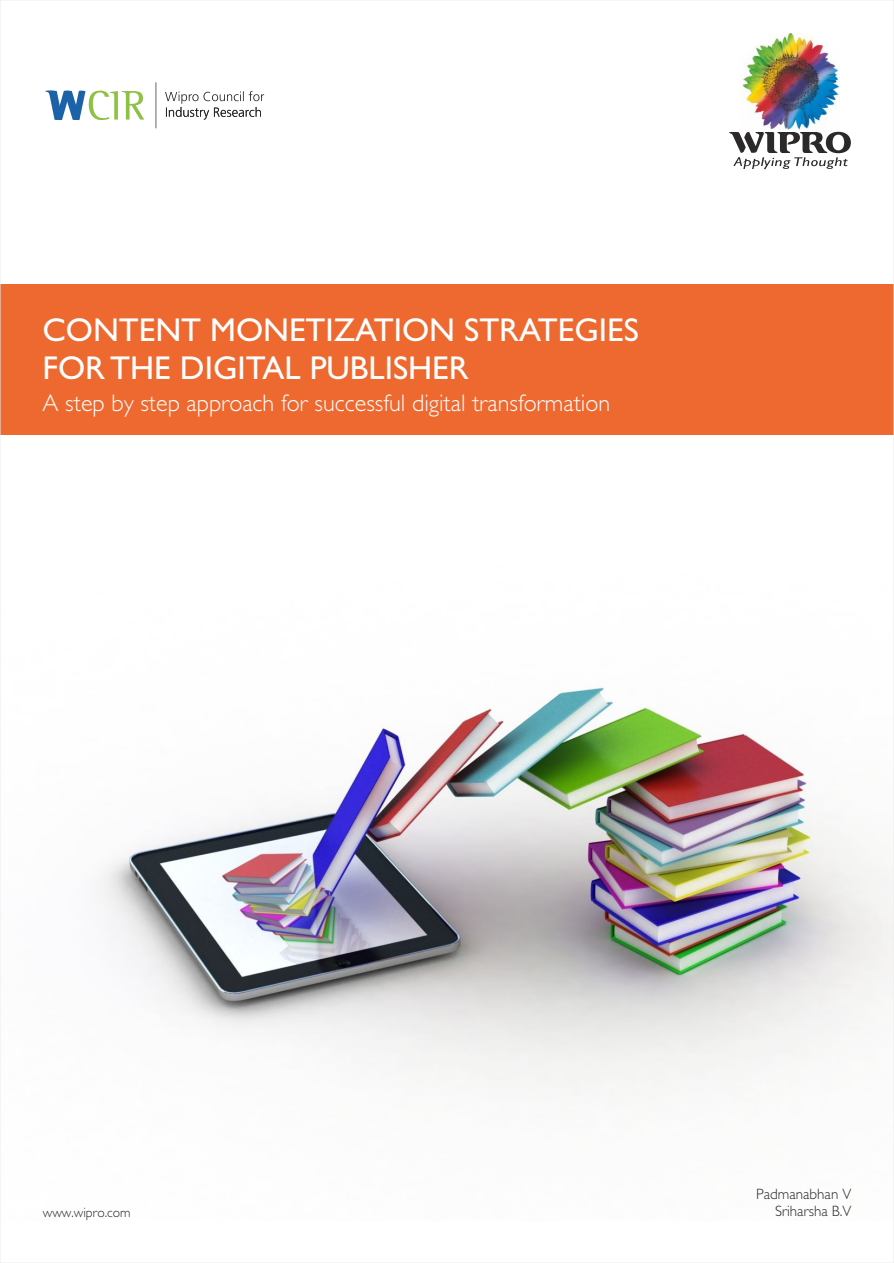
<style>
.page{position:relative;width:894px;height:1263px;background:#fff}
.page>*{position:absolute;margin:0;border:0;box-sizing:border-box;transform-origin:0 0}
.t1{font:33px/38.2px "Gill Sans";color:#fff}
.t2{font:300 24px "Gill Sans";color:#fff}
.t3{font:300 15px/17.2px "Gill Sans";color:#2b2929;text-align:right}
.t4{font:300 13.5px "Gill Sans";color:#2b2929}
</style>
<div class="page">
<div style="left:0;top:284px;width:893px;height:150px;background:#ed6930"></div>
<img style="left:99px;top:687px;width:792px;height:411px">
<img style="left:84px;top:91px;width:60px;height:29px">
<img style="left:83px;top:91px;width:1px;height:12px">
<img style="left:82px;top:91px;width:1px;height:17px">
<img style="left:81px;top:91px;width:1px;height:21px">
<img style="left:45px;top:91px;width:36px;height:29px">
<hr style="left:155px;top:82px;width:1px;height:46px;background:#696969">
<svg style="left:165px;top:91px;width:99px;height:28px"></svg>
<img style="left:740px;top:33px;width:99px;height:97px">
<svg style="left:729px;top:132px;width:121px;height:37px"></svg>
<h1 class="t1" style="left:43px;top:314px;width:597px">CONTENT MONETIZATION STRATEGIES<br>FOR THE DIGITAL PUBLISHER</h1>
<p class="t2" style="left:43px;top:394px;width:569px">A step by step approach for successful digital transformation</p>
<p class="t4" style="left:43px;top:1208px;width:89px">www.wipro.com</p>
<p class="t3" style="left:755px;top:1186px;width:97px">Padmanabhan V<br>Sriharsha B.V</p>
</div>
